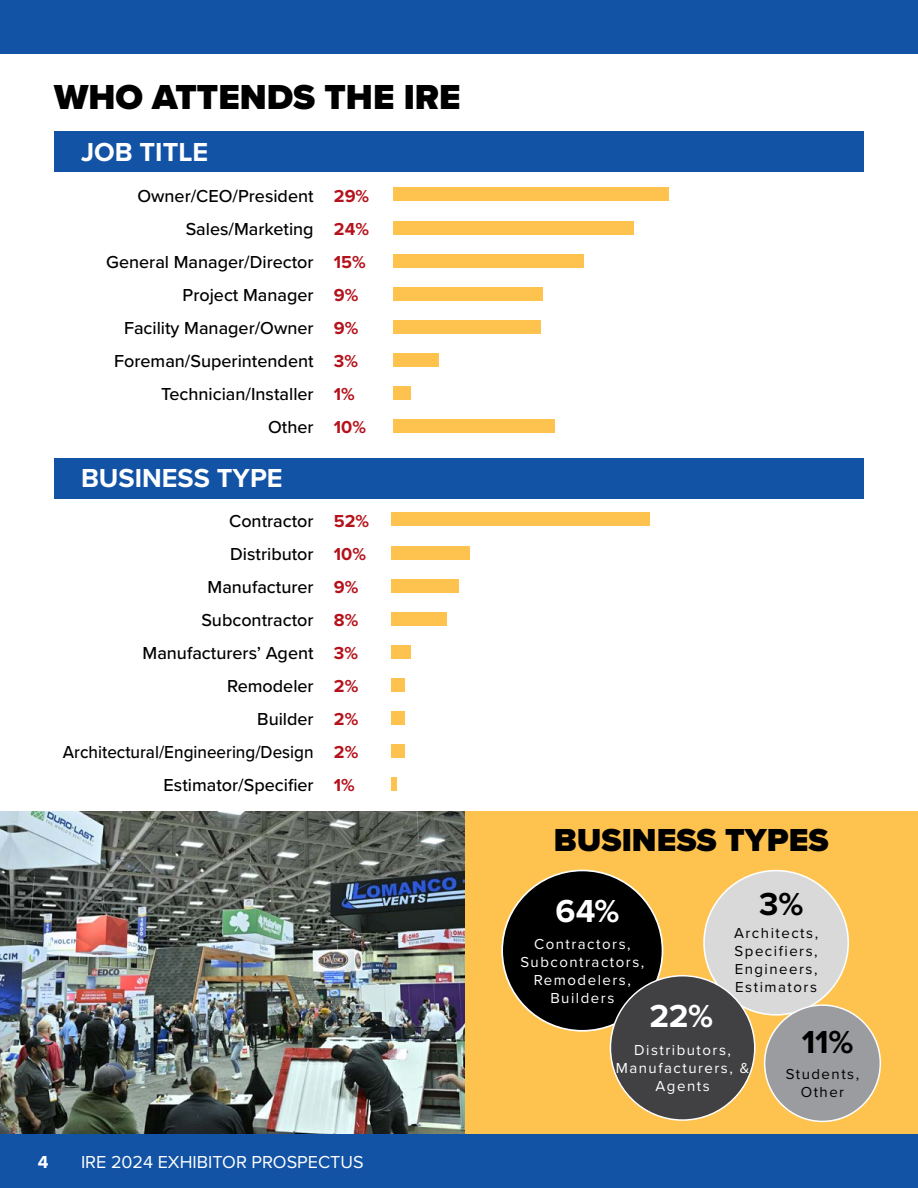
<style>
.page{position:relative;width:918px;height:1188px;background:#fff}
.page>*{position:absolute;margin:0;border:0;box-sizing:border-box;transform-origin:0 0}
.t1{font:900 36px "Proxima Nova";color:#000}
.t2{font:900 33px "Proxima Nova";color:#000}
.t3{font:700 33px "Proxima Nova";color:#fff}
.t4{font:700 33px "Proxima Nova";color:#000}
.t5{font:700 27px "Proxima Nova";color:#fff}
.t6{font:500 18px/33px "Proxima Nova";color:#000;text-align:right}
.t7{font:700 18px/33px "Proxima Nova";color:#b5121b}
.t8{font:18px "Proxima Nova";color:#fff}
.t9{font:700 18px "Proxima Nova";color:#fff}
.t10{font:15px/18px "Proxima Nova";letter-spacing:.1em;color:#fff;text-align:center}
.t11{font:15px/18px "Proxima Nova";letter-spacing:.1em;color:#000;text-align:justify}
</style>
<div class="page">
<div style="left:0;top:1134px;width:918px;height:54px;background:#1253a6"></div>
<div style="left:54px;top:458px;width:810px;height:40px;background:#1253a6"></div>
<div style="left:54px;top:132px;width:810px;height:40px;background:#1253a6"></div>
<div style="left:0;top:811px;width:918px;height:323px;background:#fec34e"></div>
<div style="left:0;top:0;width:918px;height:54px;background:#1253a6"></div>
<img style="left:0;top:811px;width:464px;height:323px">
<div style="left:502px;top:870px;width:161px;height:161px;background:#000;border-radius:50%"></div>
<div style="left:704px;top:871px;width:144px;height:144px;background:#d9d9d9;border-radius:50%"></div>
<div style="left:610px;top:976px;width:145px;height:144px;background:#414042;border-radius:50%"></div>
<div style="left:765px;top:1005px;width:115px;height:116px;background:#9b9c9f;border-radius:50%"></div>
<div style="left:392px;top:645px;width:19px;height:14px;background:#fec34e"></div>
<div style="left:392px;top:513px;width:258px;height:13px;background:#fec34e"></div>
<div style="left:392px;top:546px;width:78px;height:13px;background:#fec34e"></div>
<div style="left:392px;top:579px;width:67px;height:13px;background:#fec34e"></div>
<div style="left:392px;top:612px;width:55px;height:13px;background:#fec34e"></div>
<div style="left:392px;top:678px;width:13px;height:14px;background:#fec34e"></div>
<div style="left:392px;top:711px;width:13px;height:14px;background:#fec34e"></div>
<div style="left:392px;top:744px;width:13px;height:14px;background:#fec34e"></div>
<div style="left:392px;top:777px;width:5px;height:14px;background:#fec34e"></div>
<div style="left:393px;top:287px;width:149px;height:13px;background:#fec34e"></div>
<div style="left:393px;top:188px;width:276px;height:13px;background:#fec34e"></div>
<div style="left:393px;top:221px;width:240px;height:13px;background:#fec34e"></div>
<div style="left:393px;top:254px;width:190px;height:13px;background:#fec34e"></div>
<div style="left:393px;top:419px;width:161px;height:14px;background:#fec34e"></div>
<div style="left:393px;top:320px;width:148px;height:14px;background:#fec34e"></div>
<div style="left:393px;top:353px;width:46px;height:14px;background:#fec34e"></div>
<div style="left:393px;top:386px;width:17px;height:14px;background:#fec34e"></div>
<h1 class="t1" style="left:54px;top:71px;width:408px">WHO ATTENDS THE IRE</h1>
<h3 class="t5" style="left:81px;top:132px;width:129px">JOB TITLE</h3>
<p class="t6" style="left:106px;top:179px;width:209px">Owner/CEO/President<br>Sales/Marketing<br>General Manager/Director<br>Project Manager<br>Facility Manager/Owner<br>Foreman/Superintendent<br>Technician/Installer<br>Other</p>
<p class="t7" style="left:334px;top:179px;width:37px">29%<br>24%<br>15%<br>9%<br>9%<br>3%<br>1%<br>10%</p>
<h3 class="t5" style="left:81px;top:458px;width:203px">BUSINESS TYPE</h3>
<p class="t6" style="left:63px;top:504px;width:252px">Contractor<br>Distributor<br>Manufacturer<br>Subcontractor<br>Manufacturers’ Agent<br>Remodeler<br>Builder<br>Architectural/Engineering/Design<br>Estimator/Specifier</p>
<p class="t7" style="left:334px;top:504px;width:37px">52%<br>10%<br>9%<br>8%<br>3%<br>2%<br>2%<br>2%<br>1%</p>
<p class="t9" style="left:38px;top:1149px;width:12px">4</p>
<p class="t8" style="left:81px;top:1149px;width:284px">IRE 2024 EXHIBITOR PROSPECTUS</p>
<h2 class="t2" style="left:554px;top:815px;width:276px">BUSINESS TYPES</h2>
<h2 class="t3" style="left:556px;top:886px;width:65px">64%</h2>
<p class="t10" style="left:520px;top:934px;width:126px">Contractors,<br>Subcontractors,<br>Remodelers,<br>Builders</p>
<h2 class="t3" style="left:649px;top:991px;width:65px">22%</h2>
<h2 class="t4" style="left:759px;top:879px;width:46px">3%</h2>
<p class="t11" style="left:734px;top:924px;width:86px">Architects, Specifiers, Engineers, Estimators</p>
<p class="t10" style="left:616px;top:1040px;width:135px">Distributors,<br>Manufacturers, &amp;<br>Agents</p>
<h2 class="t4" style="left:802px;top:1017px;width:53px">11%</h2>
<p class="t11" style="left:786px;top:1064px;width:75px;text-align:center">Students,<br>Other</p>
</div>
